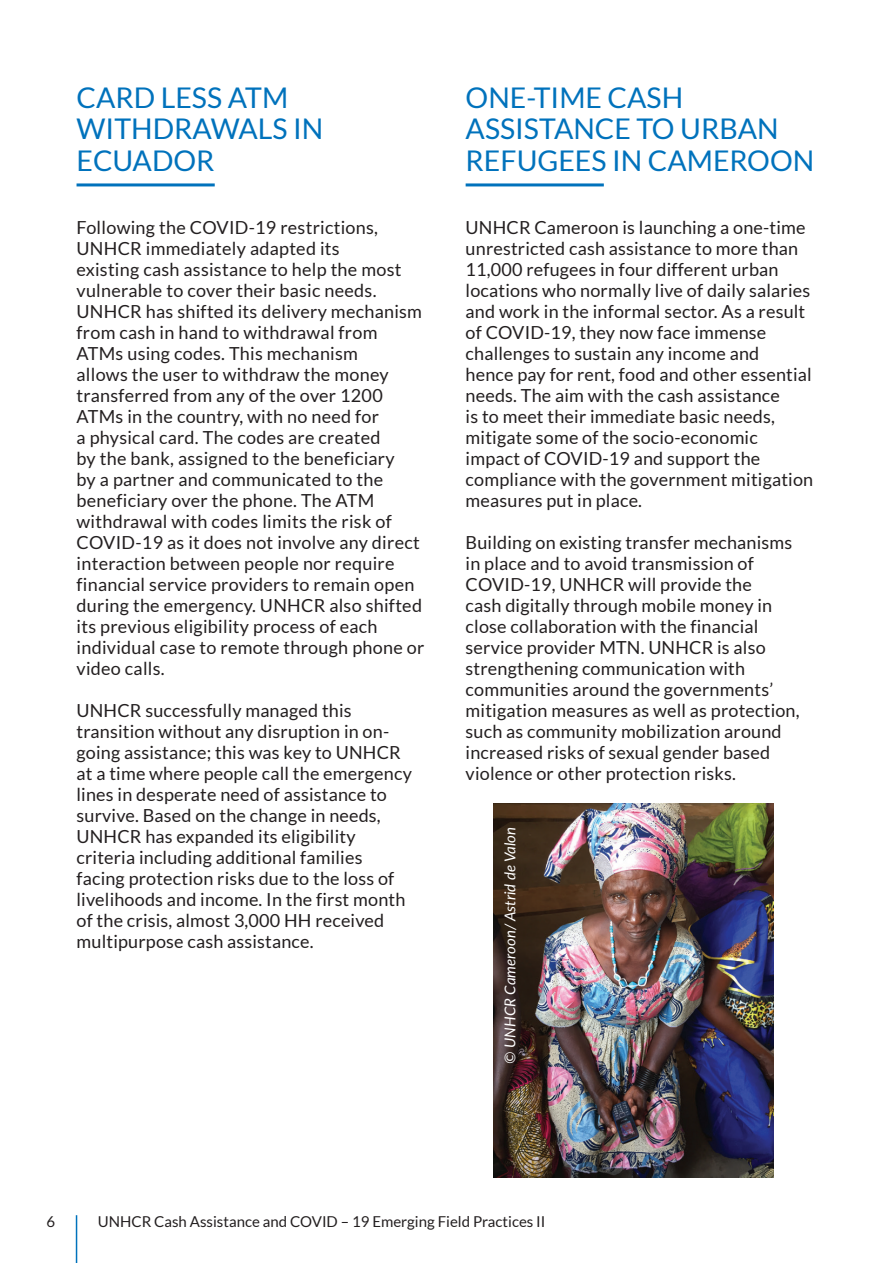
<style>
.page{position:relative;width:893px;height:1263px;background:#fff}
.page>*{position:absolute;margin:0;border:0;box-sizing:border-box;transform-origin:0 0}
.t1{font:28.5px/31.3px "Lato";color:#0072bc}
.t2{font:18px/21px "Lato";letter-spacing:.01em;color:#231f20}
.t3{font:15px "Lato";color:#231f20}
.t4{font:italic 15px "Lato";color:#fff}
</style>
<div class="page">
<hr style="left:76px;top:1215px;width:1px;height:48px;background:#0072bc">
<hr style="left:466px;top:183px;width:138px;height:3px;background:#0072bc">
<img style="left:493px;top:804px;width:281px;height:374px">
<hr style="left:77px;top:183px;width:138px;height:3px;background:#0072bc">
<h1 class="t1" style="left:77px;top:82px;width:248px">CARD LESS ATM<br>WITHDRAWALS IN<br>ECUADOR</h1>
<p class="t2" style="left:77px;top:217px;width:349px">Following the COVID-19 restrictions, UNHCR immediately adapted its<br>existing cash assistance to help the most vulnerable to cover their basic needs.<br>UNHCR has shifted its delivery mechanism from cash in hand to withdrawal from ATMs using codes. This mechanism<br>allows the user to withdraw the money transferred from any of the over 1200<br>ATMs in the country, with no need for<br>a physical card. The codes are created<br>by the bank, assigned to the beneficiary<br>by a partner and communicated to the beneficiary over the phone. The ATM withdrawal with codes limits the risk of COVID-19 as it does not involve any direct interaction between people nor require financial service providers to remain open during the emergency. UNHCR also shifted its previous eligibility process of each individual case to remote through phone or video calls.</p>
<p class="t2" style="left:77px;top:700px;width:337px">UNHCR successfully managed this transition without any disruption in on&shy;going assistance; this was key to UNHCR at a time where people call the emergency lines in desperate need of assistance to survive. Based on the change in needs, UNHCR has expanded its eligibility criteria including additional families facing protection risks due to the loss of livelihoods and income. In the first month of the crisis, almost 3,000 HH received multipurpose cash assistance.</p>
<h1 class="t1" style="left:466px;top:82px;width:350px">ONE-TIME CASH<br>ASSISTANCE TO URBAN<br>REFUGEES IN CAMEROON</h1>
<p class="t2" style="left:466px;top:217px;width:349px">UNHCR Cameroon is launching a one-time unrestricted cash assistance to more than 11,000 refugees in four different urban locations who normally live of daily salaries and work in the informal sector. As a result of COVID-19, they now face immense challenges to sustain any income and<br>hence pay for rent, food and other essential needs. The aim with the cash assistance<br>is to meet their immediate basic needs, mitigate some of the socio-economic impact of COVID-19 and support the compliance with the government mitigation measures put in place.</p>
<p class="t2" style="left:466px;top:532px;width:335px">Building on existing transfer mechanisms in place and to avoid transmission of COVID-19, UNHCR will provide the<br>cash digitally through mobile money in close collaboration with the financial service provider MTN. UNHCR is also strengthening communication with communities around the governments’ mitigation measures as well as protection, such as community mobilization around increased risks of sexual gender based violence or other protection risks.</p>
<p class="t4" style="left:499px;top:1064px;width:238px;rotate:-90deg">© UNHCR Cameroon/ Astrid de Valon</p>
<p class="t3" style="left:47px;top:1213px;width:10px">6</p>
<p class="t3" style="left:98px;top:1213px;width:449px">UNHCR Cash Assistance and COVID – 19 Emerging Field Practices II</p>
</div>
